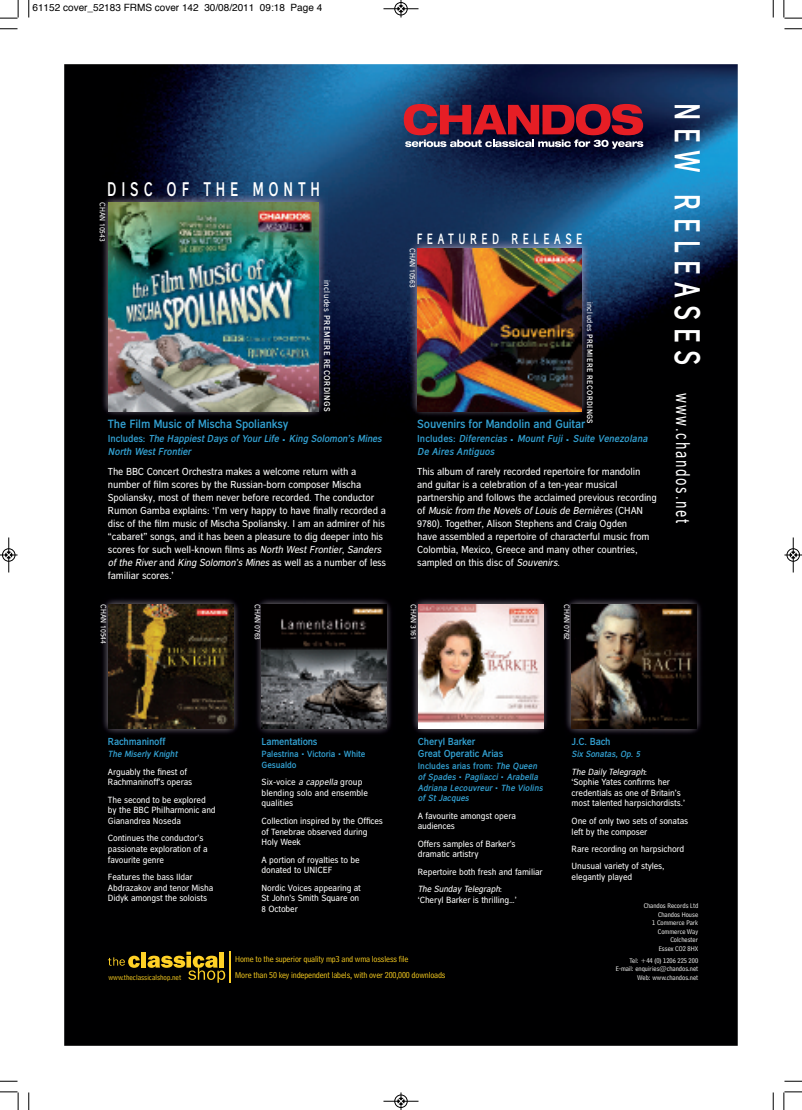
<style>
.page{position:relative;width:802px;height:1110px;background:#fff}
.page>*{position:absolute;margin:0;border:0;box-sizing:border-box;transform-origin:0 0}
.t1{font:35.88px "Carnova Semi Bold Narrow";letter-spacing:.2em;color:#fff}
.t2{font:19.62px "Carnova Semi Bold Narrow";letter-spacing:.245em;color:#fff}
.t3{font:19.12px "Carnova Narrow";letter-spacing:.09em;color:#fff}
.t4{font:14.88px "Carnova Semi Bold Narrow";letter-spacing:.295em;color:#fff}
.t5{font:600 11.88px "Carnova";letter-spacing:-.015em;color:#32a0d1}
.t6{font:10.12px/13px "Carnova";letter-spacing:-.015em;color:#fff}
.t7{font:italic 600 10.12px/12.4px "Carnova";letter-spacing:-.01em;color:#32a0d1}
.t8{font:600 10.12px/12.1px "Carnova";letter-spacing:-.015em;color:#32a0d1}
.t9{font:10px "Helvetica";color:#000}
.t10{font:8.88px/10.6px "Carnova";letter-spacing:-.015em;color:#fff}
.t11{font:italic 600 8.88px/10.6px "Carnova";color:#32a0d1}
.t12{font:8.88px/16.2px "Bell Centennial Std Address";letter-spacing:-.015em;color:#ffd320}
.t13{font:600 8.88px/10.6px "Carnova";letter-spacing:-.01em;color:#32a0d1}
.t14{font:italic 8.88px/17.4px "Carnova";letter-spacing:-.015em;color:#fff}
.t15{font:600 8.38px "Carnova";letter-spacing:.05em;color:#fff}
.t16{font:7.75px "Carnova";letter-spacing:-.015em;color:#fff}
.t17{font:600 7.75px "Carnova";letter-spacing:.05em;color:#fff}
.t18{font:7.75px "Bell Centennial Std Address";color:#ffd320}
.t19{font:7.12px/8.5px "Bell Centennial Std Address";color:#fff;text-align:right}
.s1{font-weight:400}
.s2{font-style:normal}
.s3{font-style:italic}
.s4{font-weight:600;color:#32a0d1}
</style>
<div class="page">
<img style="left:64px;top:64px;width:673px;height:982px">
<svg style="left:404px;top:104px;width:239px;height:45px"></svg>
<img style="left:98px;top:193px;width:229px;height:227px">
<img style="left:108px;top:202px;width:211px;height:209px">
<img style="left:408px;top:239px;width:182px;height:181px">
<img style="left:417px;top:248px;width:165px;height:163px">
<img style="left:98px;top:595px;width:144px;height:142px">
<img style="left:108px;top:604px;width:125px;height:124px">
<img style="left:252px;top:595px;width:143px;height:142px">
<img style="left:262px;top:604px;width:125px;height:124px">
<img style="left:408px;top:595px;width:143px;height:142px">
<img style="left:418px;top:604px;width:125px;height:124px">
<img style="left:562px;top:595px;width:143px;height:142px">
<img style="left:571px;top:604px;width:125px;height:124px">
<div style="left:141px;top:952px;width:5px;height:15px;background:#ffd126"></div>
<svg style="left:147px;top:952px;width:78px;height:31px"></svg>
<svg style="left:108px;top:956px;width:32px;height:12px"></svg>
<hr style="left:229px;top:951px;width:2px;height:32px;background:#ffd126">
<svg style="left:28px;top:0;width:2px;height:18px"></svg>
<svg style="left:0;top:28px;width:18px;height:2px"></svg>
<svg style="left:772px;top:0;width:2px;height:18px"></svg>
<svg style="left:784px;top:28px;width:18px;height:2px"></svg>
<svg style="left:28px;top:1092px;width:2px;height:18px"></svg>
<svg style="left:0;top:1081px;width:18px;height:1px"></svg>
<svg style="left:772px;top:1092px;width:2px;height:18px"></svg>
<svg style="left:784px;top:1081px;width:18px;height:1px"></svg>
<svg style="left:0;top:0;width:19px;height:19px"></svg>
<svg style="left:783px;top:0;width:19px;height:19px"></svg>
<svg style="left:0;top:1091px;width:19px;height:19px"></svg>
<svg style="left:783px;top:1091px;width:19px;height:19px"></svg>
<hr style="left:383px;top:9px;width:35px;height:1px;background:#000">
<div style="left:394px;top:2px;width:13px;height:13px;border:1px solid #000;border-radius:50%"></div>
<svg style="left:398px;top:0;width:6px;height:18px"></svg>
<div style="left:394px;top:1094px;width:13px;height:14px;border:1px solid #fff;border-radius:50%"></div>
<hr style="left:383px;top:1101px;width:35px;height:1px;background:#000">
<div style="left:394px;top:1095px;width:13px;height:13px;border:1px solid #000;border-radius:50%"></div>
<svg style="left:398px;top:1092px;width:6px;height:18px"></svg>
<div style="left:2px;top:548px;width:13px;height:14px;border:1px solid #fff;border-radius:50%"></div>
<hr style="left:9px;top:537px;width:1px;height:35px;background:#000">
<div style="left:2px;top:549px;width:13px;height:12px;border:1px solid #000;border-radius:50%"></div>
<svg style="left:0;top:552px;width:17px;height:6px"></svg>
<div style="left:786px;top:548px;width:14px;height:14px;border:1px solid #fff;border-radius:50%"></div>
<hr style="left:793px;top:537px;width:1px;height:35px;background:#000">
<div style="left:786px;top:549px;width:13px;height:12px;border:1px solid #000;border-radius:50%"></div>
<svg style="left:784px;top:552px;width:18px;height:6px"></svg>
<p class="t9" style="left:33px;top:4px;width:291px">61152 cover_52183 FRMS cover 142 30/08/2011 09:18 Page 4</p>
<h2 class="t2" style="left:107px;top:178px;width:215px">DISC OF THE MONTH</h2>
<p class="t16" style="left:105px;top:202px;width:41px;rotate:90deg">CHAN 10543</p>
<p class="t15" style="left:332px;top:280px;width:133px;rotate:90deg"><span class="s1">includes</span> PREMIERE RECORDINGS</p>
<p class="t5" style="left:108px;top:417px;width:182px">The Film Music of Mischa Spolianksy</p>
<p class="t7" style="left:108px;top:434px;width:275px"><span class="s2">Includes:</span> The Happiest Days of Your Life <sup>.</sup> King Solomon’s Mines<br>North West Frontier</p>
<p class="t6" style="left:108px;top:465px;width:280px">The BBC Concert Orchestra makes a welcome return with a number of film scores by the Russian-born composer Mischa Spoliansky, most of them never before recorded. The conductor Rumon Gamba explains: ‘I’m very happy to have finally recorded a disc of the film music of Mischa Spoliansky. I am an admirer of his “cabaret” songs, and it has been a pleasure to dig deeper into his scores for such well-known films as <span class="s3">North West Frontier</span>, <span class="s3">Sanders of the River</span> and <span class="s3">King Solomon’s Mines</span> as well as a number of less familiar scores.’</p>
<h3 class="t4" style="left:417px;top:230px;width:167px">FEATURED RELEASE</h3>
<p class="t16" style="left:415px;top:248px;width:41px;rotate:90deg">CHAN 10563</p>
<p class="t17" style="left:594px;top:302px;width:124px;rotate:90deg"><span class="s1">includes</span> PREMIERE RECORDINGS</p>
<p class="t5" style="left:417px;top:417px;width:170px">Souvenirs for Mandolin and Guitar</p>
<p class="t7" style="left:417px;top:434px;width:232px"><span class="s2">Includes:</span> Diferencias <sup>.</sup> Mount Fuji <sup>.</sup> Suite Venezolana<br>De Aires Antiguos</p>
<p class="t6" style="left:417px;top:465px;width:241px">This album of rarely recorded repertoire for mandolin and guitar is a celebration of a ten-year musical partnership and follows the acclaimed previous recording of <span class="s3">Music from the Novels of Louis de Bernières</span> (CHAN 9780). Together, Alison Stephens and Craig Ogden<br>have assembled a repertoire of characterful music from Colombia, Mexico, Greece and many other countries, sampled on this disc of <span class="s3">Souvenirs</span>.</p>
<p class="t16" style="left:106px;top:604px;width:41px;rotate:90deg">CHAN 10544</p>
<p class="t16" style="left:260px;top:604px;width:37px;rotate:90deg">CHAN 0763</p>
<p class="t16" style="left:416px;top:604px;width:37px;rotate:90deg">CHAN 3161</p>
<p class="t16" style="left:570px;top:604px;width:37px;rotate:90deg">CHAN 0762</p>
<h1 class="t1" style="left:708px;top:103px;width:263px;rotate:90deg">NEW RELEASES</h1>
<h3 class="t3" style="left:693px;top:393px;width:132px;rotate:90deg">www.chandos.net</h3>
<p class="t8" style="left:108px;top:736px;width:59px">Rachmaninoff</p>
<p class="t11" style="left:108px;top:749px;width:71px">The Miserly Knight</p>
<p class="t10" style="left:108px;top:767px;width:86px">Arguably the finest of<br>Rachmaninoff’s operas</p>
<p class="t10" style="left:108px;top:795px;width:109px">The second to be explored by the BBC Philharmonic and<br>Gianandrea Noseda</p>
<p class="t10" style="left:108px;top:834px;width:101px">Continues the conductor’s passionate exploration of a favourite genre</p>
<p class="t10" style="left:108px;top:872px;width:107px">Features the bass Ildar<br>Abdrazakov and tenor Misha<br>Didyk amongst the soloists</p>
<p class="t8" style="left:418px;top:736px;width:87px">Cheryl Barker<br>Great Operatic Arias</p>
<p class="t11" style="left:418px;top:762px;width:126px"><span class="s2">Includes arias from:</span> The Queen of Spades <sup>.</sup> Pagliacci <sup>.</sup> Arabella<br>Adriana Lecouvreur <sup>.</sup> The Violins of St Jacques</p>
<p class="t10" style="left:418px;top:811px;width:100px">A favourite amongst opera audiences</p>
<p class="t10" style="left:418px;top:839px;width:99px">Offers samples of Barker’s dramatic artistry</p>
<p class="t10" style="left:418px;top:864px;width:126px;line-height:17.4px">Repertoire both fresh and familiar<br><span class="s3">The Sunday Telegraph</span>:</p>
<p class="t10" style="left:418px;top:895px;width:101px">‘Cheryl Barker is thrilling…’</p>
<p class="t8" style="left:571px;top:736px;width:41px">J.C. Bach</p>
<p class="t14" style="left:571px;top:746px;width:77px"><span class="s4">Six Sonatas, Op. 5<br></span>The Daily Telegraph<span class="s2">:</span></p>
<p class="t10" style="left:571px;top:777px;width:115px">‘Sophie Yates confirms her credentials as one of Britain’s most talented harpsichordists.’</p>
<p class="t10" style="left:571px;top:816px;width:118px">One of only two sets of sonatas left by the composer</p>
<p class="t10" style="left:571px;top:841px;width:114px;line-height:17.4px">Rare recording on harpsichord<br>Unusual variety of styles,</p>
<p class="t10" style="left:571px;top:872px;width:62px">elegantly played</p>
<p class="t8" style="left:261px;top:736px;width:58px">Lamentations</p>
<p class="t13" style="left:261px;top:749px;width:105px">Palestrina <sup>.</sup> Victoria <sup>.</sup> White<br>Gesualdo</p>
<p class="t10" style="left:261px;top:777px;width:108px">Six-voice <span class="s3">a cappella</span> group blending solo and ensemble qualities</p>
<p class="t10" style="left:261px;top:816px;width:123px">Collection inspired by the Offices of Tenebrae observed during<br>Holy Week</p>
<p class="t10" style="left:261px;top:855px;width:100px">A portion of royalties to be donated to UNICEF</p>
<p class="t10" style="left:261px;top:883px;width:101px">Nordic Voices appearing at<br>St John’s Smith Square on<br>8 October</p>
<p class="t19" style="left:643px;top:901px;width:56px">Chandos Records Ltd<br>Chandos House<br>1 Commerce Park<br>Commerce Way<br>Colchester<br>Essex CO2 8HX</p>
<p class="t19" style="left:616px;top:956px;width:84px">Tel: +44 (0) 1206 225 200<br>E-mail: enquiries@chandos.net</p>
<p class="t12" style="left:235px;top:950px;width:212px">Home to the superior quality mp3 and wma lossless file<br>More than 50 key independent labels, with over 200,000 downloads</p>
<p class="t18" style="left:108px;top:972px;width:74px">www.theclassicalshop.net</p>
<p class="t19" style="left:637px;top:973px;width:62px">Web: www.chandos.net</p>
</div>
